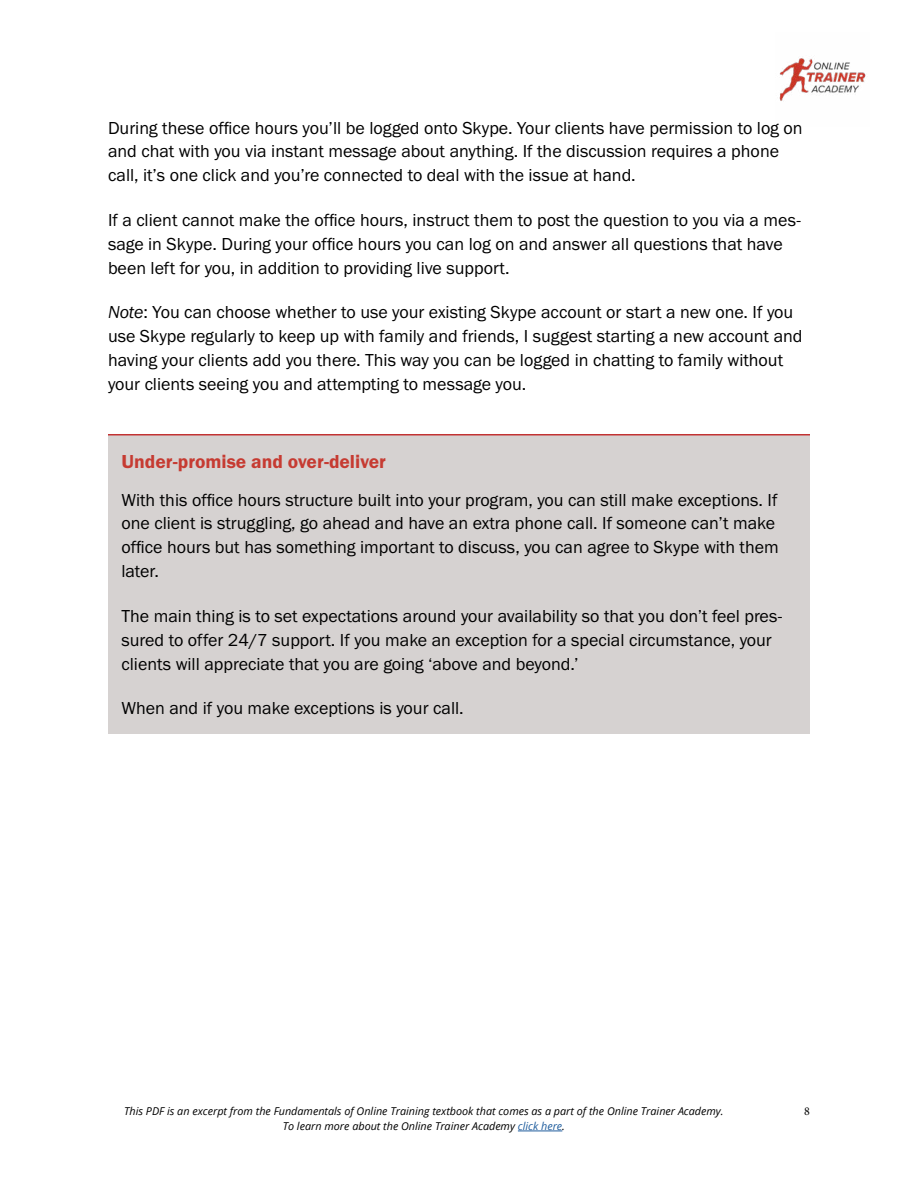
<style>
.page{position:relative;width:918px;height:1188px;background:#fff}
.page>*{position:absolute;margin:0;border:0;box-sizing:border-box;transform-origin:0 0}
.t1{font:19.5px "Franklin Gothic URW Dem";color:#c63b32}
.t2{font:18px/24px "Franklin Gothic URW Boo";color:#000}
.t3{font:12px "Minion Pro";color:#000}
.t4{font:italic 10.8px "Open Sans";color:#000}
.s1{font-family:"Franklin Gothic URW Boo Ita"}
.s2{color:#215e9e}
</style>
<div class="page">
<img style="left:779px;top:58px;width:87px;height:43px">
<hr style="left:518px;top:1131px;width:44px;height:1px;background:#215e9e">
<div style="left:108px;top:435px;width:702px;height:53px;background:#d6d2d1"></div>
<hr style="left:108px;top:434px;width:702px;height:1px;background:#c23333">
<div style="left:108px;top:473px;width:702px;height:124px;background:#d6d2d1"></div>
<div style="left:108px;top:590px;width:702px;height:99px;background:#d6d2d1"></div>
<div style="left:108px;top:682px;width:702px;height:52px;background:#d6d2d1"></div>
<p class="t2" style="left:108px;top:115px;width:696px">During these office hours you’ll be logged onto Skype. Your clients have permission to log on and chat with you via instant message about anything. If the discussion requires a phone call, it’s one click and you’re connected to deal with the issue at hand.</p>
<p class="t2" style="left:108px;top:207px;width:694px">If a client cannot make the office hours, instruct them to post the question to you via a mes&shy;sage in Skype. During your office hours you can log on and answer all questions that have been left for you, in addition to providing live support.</p>
<p class="t2" style="left:108px;top:300px;width:696px"><span class="s1">Note</span>: You can choose whether to use your existing Skype account or start a new one. If you use Skype regularly to keep up with family and friends, I suggest starting a new account and having your clients add you there. This way you can be logged in chatting to family without your clients seeing you and attempting to message you.</p>
<p class="t1" style="left:122px;top:449px;width:266px">Under-promise and over-deliver</p>
<p class="t2" style="left:122px;top:487px;width:659px">With this office hours structure built into your program, you can still make exceptions. If one client is struggling, go ahead and have an extra phone call. If someone can’t make office hours but has something important to discuss, you can agree to Skype with them later.</p>
<p class="t2" style="left:122px;top:603px;width:662px">The main thing is to set expectations around your availability so that you don’t feel pres&shy;sured to offer 24/7 support. If you make an exception for a special circumstance, your clients will appreciate that you are going ‘above and beyond.’</p>
<p class="t2" style="left:122px;top:696px;width:344px">When and if you make exceptions is your call.</p>
<p class="t4" style="left:124px;top:1104px;width:601px">This PDF is an excerpt from the Fundamentals of Online Training textbook that comes as a part of the Online Trainer Academy.</p>
<p class="t3" style="left:804px;top:1103px;width:7px">8</p>
<p class="t4" style="left:283px;top:1119px;width:284px">To learn more about the Online Trainer Academy <span class="s2">click here</span>.</p>
</div>
